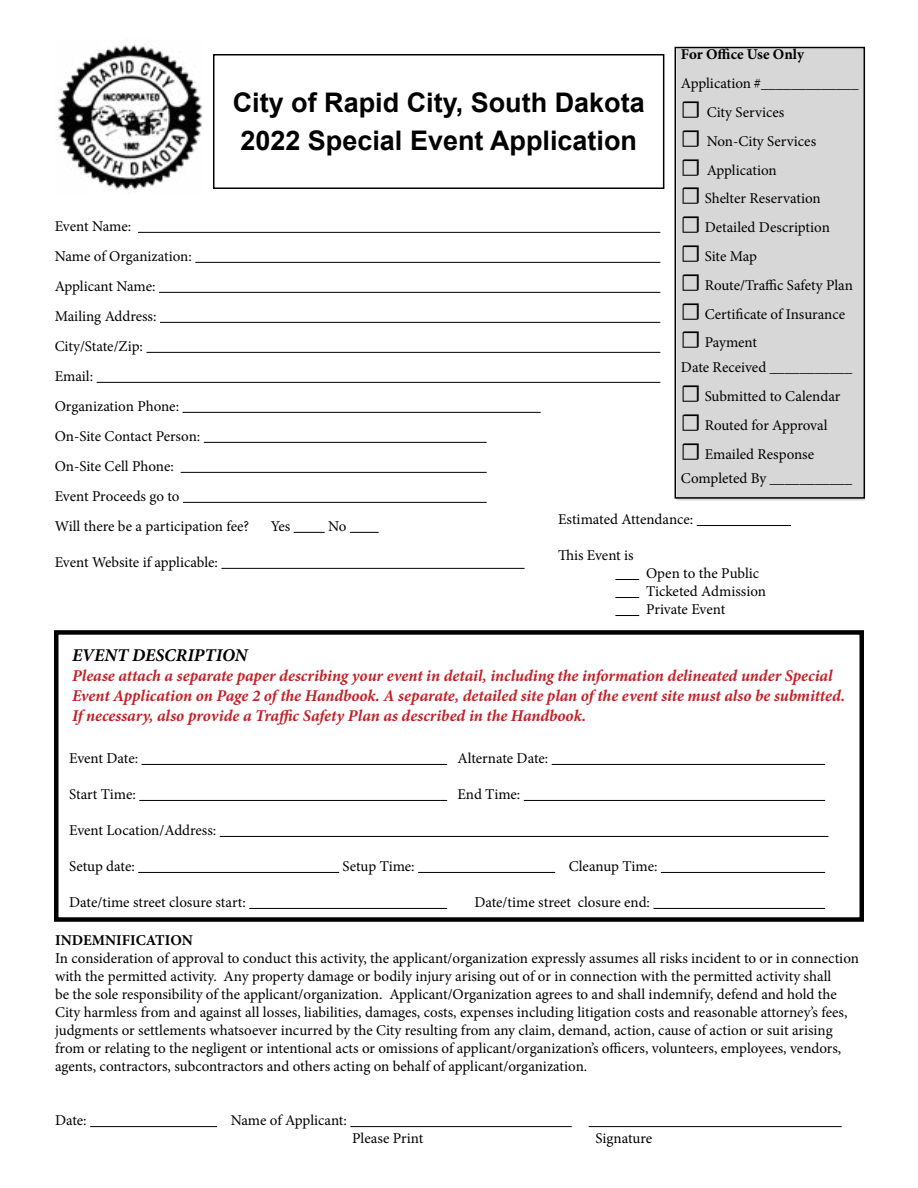
<style>
.page{position:relative;width:918px;height:1188px;background:#fff}
.page>*{position:absolute;margin:0;border:0;box-sizing:border-box;transform-origin:0 0}
.t1{font:700 27px/38.4px "Arial";color:#000}
.t2{font:italic 700 18px "Minion Pro";color:#000}
.t3{font:italic 700 16.5px/19.8px "Minion Pro";letter-spacing:-.005em;color:#c52026}
.t4{font:15px/28.8px "Minion Pro";letter-spacing:-.005em;color:#000}
.t5{font:700 15px "Minion Pro";color:#000}
.s1{font-size:24px}
</style>
<div class="page">
<img style="left:56px;top:44px;width:147px;height:150px">
<div style="left:213px;top:54px;width:451px;height:135px;border:2px solid #000"></div>
<hr style="left:138px;top:232px;width:522px;height:1px;background:#000">
<hr style="left:195px;top:262px;width:465px;height:1px;background:#000">
<hr style="left:159px;top:292px;width:501px;height:1px;background:#000">
<hr style="left:160px;top:322px;width:500px;height:1px;background:#000">
<hr style="left:146px;top:352px;width:514px;height:1px;background:#000">
<hr style="left:97px;top:382px;width:563px;height:1px;background:#000">
<hr style="left:183px;top:412px;width:358px;height:1px;background:#000">
<hr style="left:204px;top:442px;width:283px;height:1px;background:#000">
<hr style="left:181px;top:472px;width:306px;height:1px;background:#000">
<hr style="left:183px;top:502px;width:304px;height:1px;background:#000">
<hr style="left:294px;top:532px;width:31px;height:1px;background:#000">
<svg style="left:350px;top:532px;width:29px;height:1px"></svg>
<hr style="left:221px;top:568px;width:304px;height:1px;background:#000">
<div style="left:54px;top:630px;width:810px;height:292px;border:4px solid #000"></div>
<div style="left:677px;top:49px;width:188px;height:451px;background:#d7d7d7;border:2px solid #000"></div>
<hr style="left:90px;top:1126px;width:127px;height:1px;background:#000">
<hr style="left:350px;top:1126px;width:222px;height:1px;background:#000">
<hr style="left:589px;top:1126px;width:253px;height:1px;background:#000">
<hr style="left:142px;top:764px;width:305px;height:1px;background:#000">
<hr style="left:552px;top:764px;width:273px;height:1px;background:#000">
<hr style="left:139px;top:800px;width:308px;height:1px;background:#000">
<hr style="left:524px;top:800px;width:301px;height:1px;background:#000">
<hr style="left:220px;top:836px;width:608px;height:1px;background:#000">
<hr style="left:138px;top:872px;width:201px;height:1px;background:#000">
<hr style="left:418px;top:872px;width:137px;height:1px;background:#000">
<hr style="left:661px;top:872px;width:164px;height:1px;background:#000">
<hr style="left:249px;top:908px;width:198px;height:1px;background:#000">
<hr style="left:653px;top:908px;width:172px;height:1px;background:#000">
<hr style="left:697px;top:525px;width:94px;height:1px;background:#000">
<svg style="left:615px;top:579px;width:24px;height:1px"></svg>
<svg style="left:615px;top:597px;width:24px;height:1px"></svg>
<svg style="left:615px;top:615px;width:24px;height:1px"></svg>
<p class="t5" style="left:681px;top:44px;width:125px">For Office Use Only</p>
<p class="t4" style="left:681px;top:69px;width:179px">Application #_____________ <span class="s1">☐</span> City Services<br><span class="s1">☐</span> Non-City Services<br><span class="s1">☐</span> Application<br><span class="s1">☐</span> Shelter Reservation<br><span class="s1">☐</span> Detailed Description<br><span class="s1">☐</span> Site Map<br><span class="s1">☐</span> Route/Traffic Safety Plan <span class="s1">☐</span> Certificate of Insurance <span class="s1">☐</span> Payment</p>
<p class="t4" style="left:681px;top:353px;width:173px">Date Received ___________ <span class="s1">☐</span> Submitted to Calendar <span class="s1">☐</span> Routed for Approval<br><span class="s1">☐</span> Emailed Response</p>
<p class="t4" style="left:681px;top:464px;width:173px">Completed By ___________</p>
<h1 class="t1" style="left:233px;top:84px;width:414px">City of Rapid City, South Dakota<br>2022 Special Event Application</h1>
<p class="t4" style="left:55px;top:211px;width:196px;line-height:30px">Event Name:<br>Name of Organization:<br>Applicant Name:<br>Mailing Address:<br>City/State/Zip:<br>Email:<br>Organization Phone:<br>On-Site Contact Person:<br>On-Site Cell Phone:<br>Event Proceeds go to<br>Will there be a participation fee?</p>
<p class="t4" style="left:558px;top:505px;width:137px">Estimated Attendance:</p>
<p class="t4" style="left:558px;top:541px;width:77px">This Event is</p>
<p class="t4" style="left:646px;top:564px;width:122px;line-height:18px">Open to the Public<br>Ticketed Admission<br>Private Event</p>
<p class="t4" style="left:271px;top:512px;width:21px">Yes</p>
<p class="t4" style="left:328px;top:512px;width:20px">No</p>
<p class="t4" style="left:55px;top:548px;width:165px">Event Website if applicable:</p>
<p class="t2" style="left:72px;top:643px;width:177px">EVENT DESCRIPTION</p>
<p class="t3" style="left:72px;top:666px;width:775px">Please attach a separate paper describing your event in detail, including the information delineated under Special<br>Event Application on Page 2 of the Handbook. A separate, detailed site plan of the event site must also be submitted.<br>If necessary, also provide a Traffic Safety Plan as described in the Handbook.</p>
<p class="t4" style="left:69px;top:744px;width:71px">Event Date:</p>
<p class="t4" style="left:457px;top:744px;width:92px">Alternate Date:</p>
<p class="t4" style="left:69px;top:780px;width:68px">Start Time:</p>
<p class="t4" style="left:457px;top:780px;width:65px">End Time:</p>
<p class="t4" style="left:69px;top:816px;width:149px">Event Location/Address:</p>
<p class="t4" style="left:69px;top:852px;width:67px">Setup date:</p>
<p class="t4" style="left:343px;top:852px;width:74px">Setup Time:</p>
<p class="t4" style="left:569px;top:852px;width:90px">Cleanup Time:</p>
<p class="t4" style="left:69px;top:888px;width:178px">Date/time street closure start:</p>
<p class="t4" style="left:474px;top:888px;width:177px">Date/time street closure end:</p>
<p class="t5" style="left:55px;top:930px;width:139px">INDEMNIFICATION</p>
<p class="t4" style="left:55px;top:949px;width:805px;line-height:18px">In consideration of approval to conduct this activity, the applicant/organization expressly assumes all risks incident to or in connection with the permitted activity. Any property damage or bodily injury arising out of or in connection with the permitted activity shall<br>be the sole responsibility of the applicant/organization. Applicant/Organization agrees to and shall indemnify, defend and hold the City harmless from and against all losses, liabilities, damages, costs, expenses including litigation costs and reasonable attorney’s fees, judgments or settlements whatsoever incurred by the City resulting from any claim, demand, action, cause of action or suit arising from or relating to the negligent or intentional acts or omissions of applicant/organization’s officers, volunteers, employees, vendors, agents, contractors, subcontractors and others acting on behalf of applicant/organization.</p>
<p class="t4" style="left:55px;top:1106px;width:33px">Date:</p>
<p class="t4" style="left:231px;top:1106px;width:118px">Name of Applicant:</p>
<p class="t4" style="left:352px;top:1124px;width:73px">Please Print</p>
<p class="t4" style="left:596px;top:1124px;width:58px">Signature</p>
</div>
